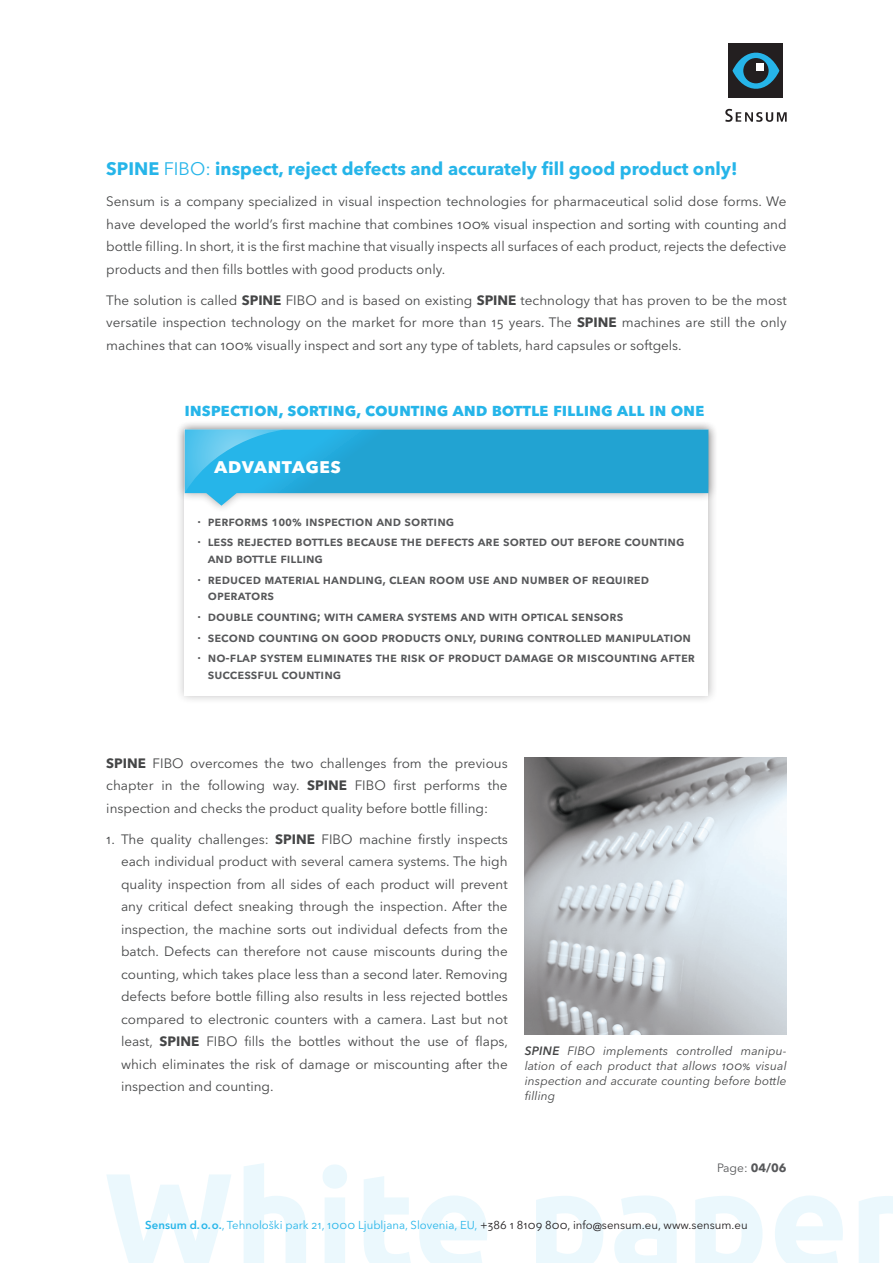
<style>
.page{position:relative;width:893px;height:1263px;background:#fff}
.page>*{position:absolute;margin:0;border:0;box-sizing:border-box;transform-origin:0 0}
.t1{font:700 21px "Avenir Next LT Pro";letter-spacing:.01em;color:#fff}
.t2{font:700 18px "Avenir Next LT Pro";letter-spacing:-.01em;color:#26b5e9}
.t3{font:13.5px/22.5px "Avenir Next LT Pro";color:#454647;text-align:justify}
.t4{font:600 13.5px/20.7px "Avenir Next LT Pro";color:#57585a}
.t5{font:italic 12px/15px "Avenir Next LT Pro";letter-spacing:.01em;color:#454647;text-align:justify}
.t6{font:12px "Avenir Next LT Pro";color:#57585a}
.t7{font:11.4px "Avenir Next LT Pro";color:#26b5e9}
.s1{font-weight:400}
.s2{font-weight:700}
.s3{font-weight:600}
.s4{color:#231f20}
</style>
<div class="page">
<svg style="left:107px;top:1163px;width:786px;height:100px"></svg>
<div style="left:729px;top:44px;width:54px;height:54px;background:#231f20"></div>
<svg style="left:732px;top:52px;width:47px;height:37px"></svg>
<div style="left:743px;top:58px;width:26px;height:25px;background:#231f20;border-radius:50%"></div>
<div style="left:756px;top:63px;width:7px;height:8px;background:#fff"></div>
<svg style="left:725px;top:109px;width:62px;height:13px"></svg>
<div style="left:176px;top:421px;width:542px;height:284px;background:#231f20;opacity:.3"></div>
<div style="left:185px;top:429px;width:523px;height:267px;background:#fff"></div>
<div style="left:176px;top:421px;width:542px;height:93px;background:#231f20;opacity:.4"></div>
<svg style="left:185px;top:429px;width:523px;height:77px;background:#49b5dc"></svg>
<img style="left:525px;top:757px;width:262px;height:277px">
<h2 class="t2" style="left:106px;top:158px;width:633px">SPINE <span class="s1">FIBO:</span> inspect, reject defects and accurately fill good product only!</h2>
<p class="t3" style="left:106px;top:190px;width:682px">Sensum is a company specialized in visual inspection technologies for pharmaceutical solid dose forms. We have developed the world’s first machine that combines 100% visual inspection and sorting with counting and bottle filling. In short, it is the first machine that visually inspects all surfaces of each product, rejects the defective products and then fills bottles with good products only.</p>
<p class="t3" style="left:106px;top:289px;width:682px">The solution is called <span class="s2">SPINE</span> FIBO and is based on existing <span class="s2">SPINE</span> technology that has proven to be the most versatile inspection technology on the market for more than 15 years. The <span class="s2">SPINE</span> machines are still the only machines that can 100% visually inspect and sort any type of tablets, hard capsules or softgels.</p>
<h2 class="t2" style="left:185px;top:399px;width:522px">inspection, sorting, counting and bottle filling all in one</h2>
<h1 class="t1" style="left:214px;top:452px;width:129px">advantages</h1>
<p class="t4" style="left:198px;top:510px;width:488px">∙ performs 100% inspection and sorting<br>∙ less rejected bottles because the defects are sorted out before counting</p>
<p class="t4" style="left:198px;top:548px;width:453px;text-indent:10px">and bottle filling<br>∙ reduced material handling, clean room use and number of required</p>
<p class="t4" style="left:198px;top:585px;width:499px;text-indent:10px">operators<br>∙ double counting; with camera systems and with optical sensors<br>∙ second counting on good products only, during controlled manipulation ∙ no-flap system eliminates the risk of product damage or miscounting after</p>
<p class="t4" style="left:208px;top:664px;width:135px">successful counting</p>
<p class="t3" style="left:106px;top:752px;width:403px"><span class="s2">SPINE</span> FIBO overcomes the two challenges from the previous chapter in the following way. <span class="s2">SPINE</span> FIBO first performs the inspection and checks the product quality before bottle filling:</p>
<p class="t3" style="left:121px;top:828px;width:389px;text-indent:-15px">1. The quality challenges: <span class="s2">SPINE</span> FIBO machine firstly inspects each individual product with several camera systems. The high quality inspection from all sides of each product will prevent any critical defect sneaking through the inspection. After the inspection, the machine sorts out individual defects from the batch. Defects can therefore not cause miscounts during the counting, which takes place less than a second later. Removing defects before bottle filling also results in less rejected bottles compared to electronic counters with a camera. Last but not least, <span class="s2">SPINE</span> FIBO fills the bottles without the use of flaps, which eliminates the risk of damage or miscounting after the inspection and counting.</p>
<p class="t5" style="left:525px;top:1044px;width:263px"><span class="s3">SPINE</span> FIBO implements controlled manipu&shy;lation of each product that allows 100% visual inspection and accurate counting before bottle filling</p>
<p class="t6" style="left:717px;top:1161px;width:71px">Page: <span class="s2">04/06</span></p>
<p class="t7" style="left:145px;top:1218px;width:604px"><span class="s3">Sensum d.o.o.</span>, Tehnološki park 21, 1000 Ljubljana, Slovenia, EU, <span class="s4">+386 1 8109 800, info@sensum.eu, www.sensum.eu</span></p>
</div>
